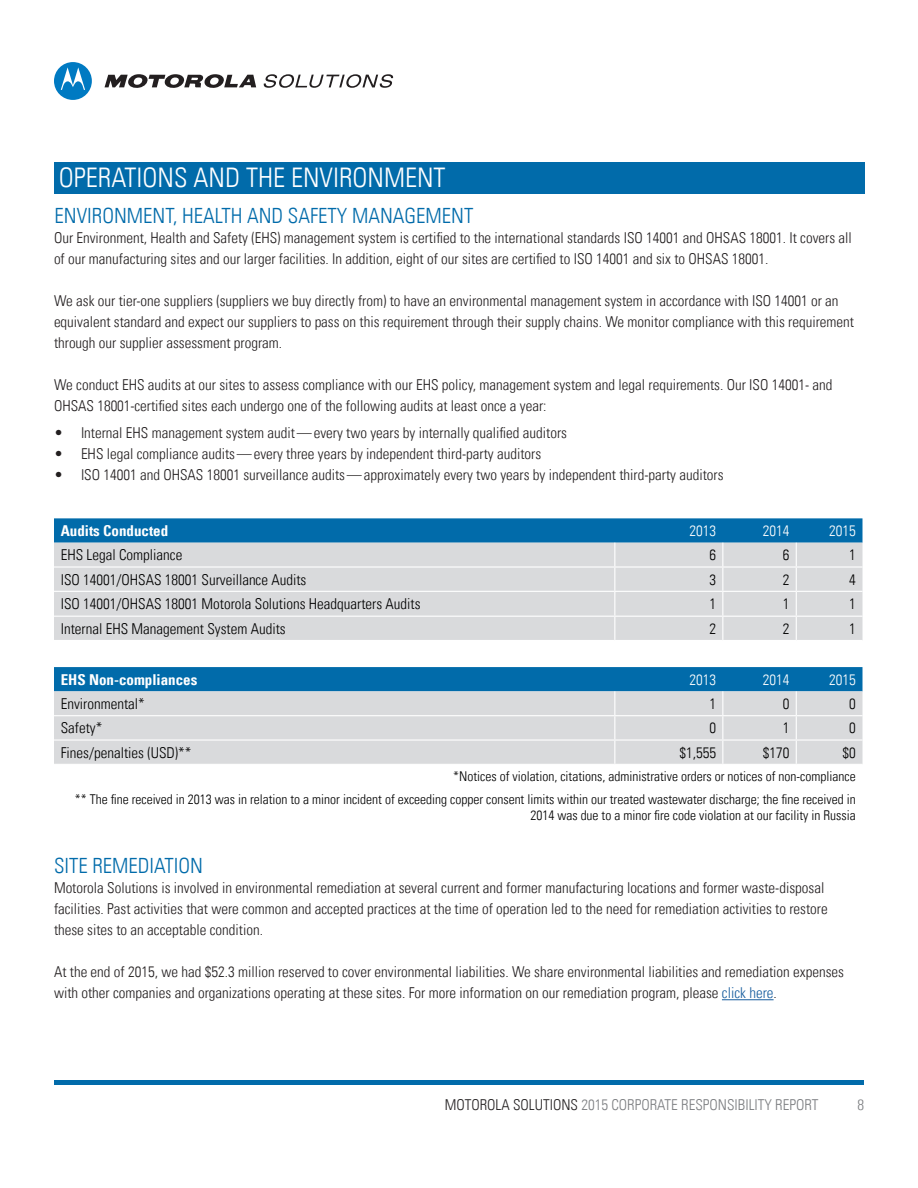
<style>
.page{position:relative;width:918px;height:1188px;background:#fff}
.page>*{position:absolute;margin:0;border:0;box-sizing:border-box;transform-origin:0 0}
.t1{font:300 condensed 27px "Univers LT";color:#fff}
.t2{font:300 condensed 21px "Univers LT";color:#016baa}
.t3{font:300 condensed 15px/21px "Univers LT";color:#231f20}
.t4{font:300 condensed 15px "Univers LT";color:#000}
.t5{font:300 condensed 15px "Univers LT";color:#7c7e81}
.t6{font:700 condensed 15px "Univers LT";color:#fff}
.t7{font:300 condensed 15px "Univers LT";color:#fff}
.t8{font:300 condensed 13.5px/16.2px "Univers LT";color:#000;text-align:right}
.s1{color:#175d9e}
.s2{color:#262324}
</style>
<div class="page">
<hr style="left:54px;top:1080px;width:810px;height:4px;background:#016baa">
<svg style="left:105px;top:74px;width:151px;height:14px"></svg>
<svg style="left:54px;top:62px;width:38px;height:38px"></svg>
<svg style="left:264px;top:74px;width:129px;height:14px"></svg>
<div style="left:55px;top:162px;width:810px;height:31px;background:#016baa"></div>
<svg style="left:54px;top:518px;width:808px;height:25px;background:#096fac"></svg>
<svg style="left:54px;top:543px;width:808px;height:221px;background:#c5d2da"></svg>
<hr style="left:54px;top:566px;width:561px;height:2px;background:#fff">
<hr style="left:615px;top:566px;width:108px;height:2px;background:#fff">
<hr style="left:723px;top:566px;width:73px;height:2px;background:#fff">
<hr style="left:796px;top:566px;width:66px;height:2px;background:#fff">
<hr style="left:54px;top:591px;width:561px;height:1px;background:#fff">
<hr style="left:615px;top:591px;width:108px;height:1px;background:#fff">
<hr style="left:723px;top:591px;width:73px;height:1px;background:#fff">
<hr style="left:796px;top:591px;width:66px;height:1px;background:#fff">
<hr style="left:54px;top:616px;width:561px;height:1px;background:#fff">
<svg style="left:614px;top:543px;width:1px;height:97px"></svg>
<hr style="left:615px;top:616px;width:108px;height:1px;background:#fff">
<svg style="left:722px;top:543px;width:1px;height:97px"></svg>
<hr style="left:723px;top:616px;width:73px;height:1px;background:#fff">
<svg style="left:796px;top:543px;width:1px;height:97px"></svg>
<hr style="left:796px;top:616px;width:66px;height:1px;background:#fff">
<hr style="left:54px;top:640px;width:561px;height:1px;background:#fff">
<hr style="left:615px;top:640px;width:108px;height:1px;background:#fff">
<hr style="left:723px;top:640px;width:73px;height:1px;background:#fff">
<hr style="left:796px;top:640px;width:66px;height:1px;background:#fff">
<hr style="left:54px;top:715px;width:561px;height:1px;background:#fff">
<hr style="left:615px;top:715px;width:108px;height:1px;background:#fff">
<hr style="left:723px;top:715px;width:73px;height:1px;background:#fff">
<hr style="left:796px;top:715px;width:66px;height:1px;background:#fff">
<hr style="left:54px;top:739px;width:561px;height:2px;background:#fff">
<svg style="left:614px;top:691px;width:1px;height:73px"></svg>
<hr style="left:615px;top:739px;width:108px;height:2px;background:#fff">
<svg style="left:722px;top:691px;width:1px;height:73px"></svg>
<hr style="left:723px;top:739px;width:73px;height:2px;background:#fff">
<svg style="left:796px;top:691px;width:1px;height:73px"></svg>
<hr style="left:796px;top:739px;width:66px;height:2px;background:#fff">
<hr style="left:722px;top:999px;width:52px;height:1px;background:#175d9e">
<p class="t1" style="left:59px;top:161px;width:388px">OPERATIONS AND THE ENVIRONMENT</p>
<p class="t2" style="left:55px;top:203px;width:420px">ENVIRONMENT, HEALTH AND SAFETY MANAGEMENT</p>
<p class="t3" style="left:54px;top:227px;width:799px">Our Environment, Health and Safety (EHS) management system is certified to the international standards ISO 14001 and OHSAS 18001. It covers all of our manufacturing sites and our larger facilities. In addition, eight of our sites are certified to ISO 14001 and six to OHSAS 18001.</p>
<p class="t3" style="left:54px;top:290px;width:802px">We ask our tier-one suppliers (suppliers we buy directly from) to have an environmental management system in accordance with ISO 14001 or an equivalent standard and expect our suppliers to pass on this requirement through their supply chains. We monitor compliance with this requirement through our supplier assessment program.</p>
<p class="t3" style="left:54px;top:374px;width:780px">We conduct EHS audits at our sites to assess compliance with our EHS policy, management system and legal requirements. Our ISO 14001- and<br>OHSAS 18001-certified sites each undergo one of the following audits at least once a year:</p>
<p class="t3" style="left:54px;top:422px;width:515px">• Internal EHS management system audit—every two years by internally qualified auditors</p>
<p class="t3" style="left:54px;top:443px;width:489px">• EHS legal compliance audits—every three years by independent third-party auditors</p>
<p class="t3" style="left:54px;top:464px;width:671px">• ISO 14001 and OHSAS 18001 surveillance audits—approximately every two years by independent third-party auditors</p>
<p class="t6" style="left:61px;top:521px;width:109px">Audits Conducted</p>
<p class="t7" style="left:689px;top:522px;width:28px">2013</p>
<p class="t7" style="left:763px;top:522px;width:28px">2014</p>
<p class="t7" style="left:829px;top:522px;width:28px">2015</p>
<p class="t4" style="left:61px;top:546px;width:123px">EHS Legal Compliance</p>
<p class="t4" style="left:709px;top:546px;width:8px">6</p>
<p class="t4" style="left:783px;top:546px;width:8px">6</p>
<p class="t4" style="left:849px;top:546px;width:8px">1</p>
<p class="t4" style="left:61px;top:570px;width:247px">ISO 14001/OHSAS 18001 Surveillance Audits</p>
<p class="t4" style="left:709px;top:570px;width:8px">3</p>
<p class="t4" style="left:783px;top:570px;width:8px">2</p>
<p class="t4" style="left:849px;top:570px;width:8px">4</p>
<p class="t4" style="left:61px;top:595px;width:361px">ISO 14001/OHSAS 18001 Motorola Solutions Headquarters Audits</p>
<p class="t4" style="left:709px;top:595px;width:8px">1</p>
<p class="t4" style="left:783px;top:595px;width:8px">1</p>
<p class="t4" style="left:849px;top:595px;width:8px">1</p>
<p class="t4" style="left:61px;top:619px;width:226px">Internal EHS Management System Audits</p>
<p class="t4" style="left:709px;top:619px;width:8px">2</p>
<p class="t4" style="left:783px;top:619px;width:8px">2</p>
<p class="t4" style="left:849px;top:619px;width:8px">1</p>
<p class="t6" style="left:61px;top:670px;width:138px">EHS Non-compliances</p>
<p class="t7" style="left:689px;top:670px;width:28px">2013</p>
<p class="t7" style="left:763px;top:670px;width:28px">2014</p>
<p class="t7" style="left:829px;top:670px;width:28px">2015</p>
<p class="t4" style="left:61px;top:695px;width:86px">Environmental*</p>
<p class="t4" style="left:709px;top:695px;width:8px">1</p>
<p class="t4" style="left:783px;top:695px;width:8px">0</p>
<p class="t4" style="left:849px;top:695px;width:8px">0</p>
<p class="t4" style="left:61px;top:719px;width:43px">Safety*</p>
<p class="t4" style="left:709px;top:719px;width:8px">0</p>
<p class="t4" style="left:783px;top:719px;width:8px">1</p>
<p class="t4" style="left:849px;top:719px;width:8px">0</p>
<p class="t4" style="left:61px;top:743px;width:132px">Fines/penalties (USD)**</p>
<p class="t4" style="left:679px;top:743px;width:38px">$1,555</p>
<p class="t4" style="left:763px;top:743px;width:28px">$170</p>
<p class="t4" style="left:842px;top:743px;width:15px">$0</p>
<p class="t8" style="left:453px;top:768px;width:404px">*Notices of violation, citations, administrative orders or notices of non-compliance</p>
<p class="t8" style="left:75px;top:791px;width:783px">** The fine received in 2013 was in relation to a minor incident of exceeding copper consent limits within our treated wastewater discharge; the fine received in<br>2014 was due to a minor fire code violation at our facility in Russia</p>
<p class="t2" style="left:54px;top:853px;width:150px">SITE REMEDIATION</p>
<p class="t3" style="left:54px;top:877px;width:775px">Motorola Solutions is involved in environmental remediation at several current and former manufacturing locations and former waste-disposal facilities. Past activities that were common and accepted practices at the time of operation led to the need for remediation activities to restore these sites to an acceptable condition.</p>
<p class="t3" style="left:54px;top:961px;width:792px">At the end of 2015, we had $52.3 million reserved to cover environmental liabilities. We share environmental liabilities and remediation expenses with other companies and organizations operating at these sites. For more information on our remediation program, please <span class="s1">click here</span>.</p>
<p class="t5" style="left:445px;top:1096px;width:375px"><span class="s2">MOTOROLA SOLUTIONS</span> 2015 CORPORATE RESPONSIBILITY REPORT</p>
<p class="t5" style="left:857px;top:1096px;width:8px">8</p>
</div>
